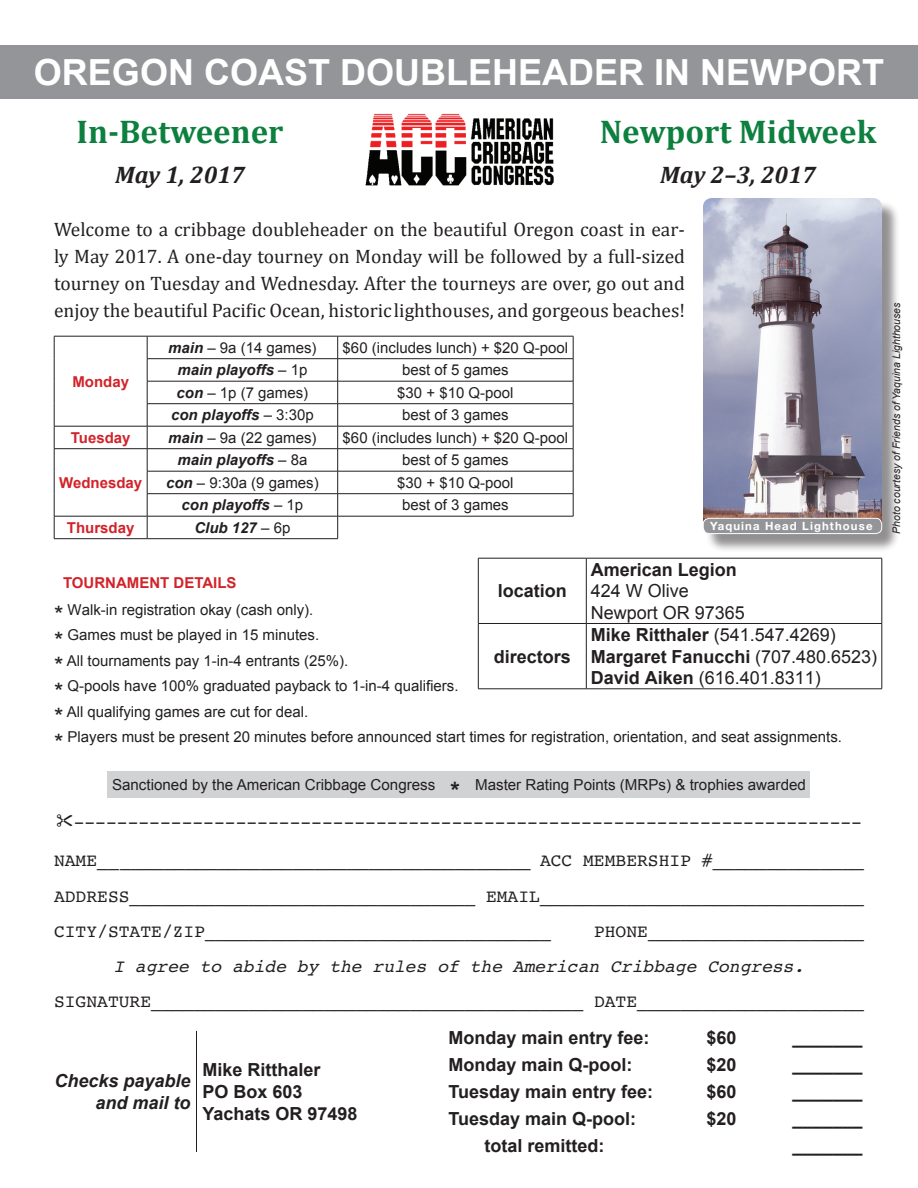
<style>
.page{position:relative;width:918px;height:1188px;background:#fff}
.page>*{position:absolute;margin:0;border:0;box-sizing:border-box;transform-origin:0 0}
.t1{font:700 36px "Arial";color:#fff}
.t2{font:700 33px "Cambria";color:#0d803f}
.t3{font:italic 700 24px "Cambria";color:#231f20}
.t4{font:19.5px/27px "Cambria";color:#231f20;text-align:justify}
.t5{font:18px/39.6px "Courier";color:#231f20;text-align:right}
.t6{font:700 18px/21.6px "Arial";color:#231f20}
.t7{font:18px/21.6px "Arial";color:#231f20}
.t8{font:italic 18px "Courier";color:#231f20}
.t9{font:italic 700 18px/21.6px "Arial";color:#231f20;text-align:right}
.t10{font:15.15px "Arial";color:#231f20}
.t11{font:15px/25.7px "Arial";color:#231f20}
.t12{font:italic 700 15px "Arial";color:#231f20}
.t13{font:700 15px "Arial";color:#d1232a}
.t14{font:700 11.25px "Helvetica Neue";letter-spacing:.1em;color:#fff}
.t15{font:italic 10.5px "Arial";color:#231f20}
.s1{font-weight:700;font-style:italic}
.s2{font-weight:400;font-style:normal}
.s3{font-weight:700;color:#d1232a}
.s4{font-size:24px}
.s5{font-weight:700}
.s6{font-weight:700;font-size:24px}
</style>
<div class="page">
<div style="left:0;top:45px;width:918px;height:54px;background:#939598"></div>
<div style="left:705px;top:200px;width:196px;height:353px;background:#231f20;opacity:.5"></div>
<img style="left:703px;top:198px;width:179px;height:336px">
<div style="left:703px;top:518px;width:179px;height:16px;background:#939598;border-radius:6px"></div>
<div style="left:703px;top:518px;width:179px;height:16px;border:1px solid #fff;border-radius:6px"></div>
<hr style="left:478px;top:558px;width:108px;height:1px;background:#231f20">
<hr style="left:478px;top:558px;width:1px;height:65px;background:#231f20">
<hr style="left:586px;top:558px;width:296px;height:1px;background:#231f20">
<hr style="left:586px;top:558px;width:1px;height:65px;background:#231f20">
<hr style="left:882px;top:558px;width:1px;height:65px;background:#231f20">
<hr style="left:478px;top:623px;width:108px;height:1px;background:#231f20">
<hr style="left:478px;top:624px;width:1px;height:65px;background:#231f20">
<hr style="left:586px;top:623px;width:296px;height:1px;background:#231f20">
<hr style="left:586px;top:624px;width:1px;height:65px;background:#231f20">
<hr style="left:882px;top:624px;width:1px;height:65px;background:#231f20">
<hr style="left:478px;top:689px;width:108px;height:1px;background:#231f20">
<hr style="left:586px;top:689px;width:296px;height:1px;background:#231f20">
<div style="left:108px;top:771px;width:702px;height:26px;background:#d1d2d4"></div>
<hr style="left:147px;top:336px;width:191px;height:1px;background:#231f20">
<hr style="left:338px;top:336px;width:235px;height:1px;background:#231f20">
<hr style="left:147px;top:358px;width:191px;height:1px;background:#231f20">
<hr style="left:338px;top:358px;width:235px;height:1px;background:#231f20">
<hr style="left:147px;top:381px;width:191px;height:1px;background:#231f20">
<hr style="left:338px;top:381px;width:235px;height:1px;background:#231f20">
<hr style="left:147px;top:403px;width:191px;height:1px;background:#231f20">
<hr style="left:338px;top:403px;width:235px;height:1px;background:#231f20">
<hr style="left:147px;top:426px;width:191px;height:1px;background:#231f20">
<hr style="left:338px;top:426px;width:235px;height:1px;background:#231f20">
<hr style="left:147px;top:448px;width:191px;height:1px;background:#231f20">
<hr style="left:338px;top:448px;width:235px;height:1px;background:#231f20">
<hr style="left:147px;top:471px;width:191px;height:1px;background:#231f20">
<hr style="left:338px;top:471px;width:235px;height:1px;background:#231f20">
<hr style="left:147px;top:493px;width:191px;height:1px;background:#231f20">
<hr style="left:338px;top:493px;width:235px;height:1px;background:#231f20">
<svg style="left:573px;top:336px;width:1px;height:180px"></svg>
<hr style="left:147px;top:516px;width:191px;height:1px;background:#231f20">
<hr style="left:338px;top:516px;width:235px;height:1px;background:#231f20">
<svg style="left:337px;top:336px;width:1px;height:202px"></svg>
<hr style="left:147px;top:538px;width:191px;height:1px;background:#231f20">
<hr style="left:54px;top:336px;width:93px;height:1px;background:#231f20">
<hr style="left:54px;top:426px;width:93px;height:1px;background:#231f20">
<hr style="left:54px;top:448px;width:93px;height:1px;background:#231f20">
<hr style="left:54px;top:516px;width:93px;height:1px;background:#231f20">
<svg style="left:54px;top:336px;width:1px;height:202px"></svg>
<svg style="left:147px;top:336px;width:1px;height:202px"></svg>
<hr style="left:54px;top:538px;width:93px;height:1px;background:#231f20">
<hr style="left:196px;top:1031px;width:1px;height:121px;background:#231f20">
<img style="left:365px;top:113px;width:188px;height:73px">
<h1 class="t1" style="left:34px;top:48px;width:852px">OREGON COAST DOUBLEHEADER IN NEWPORT</h1>
<h2 class="t2" style="left:77px;top:108px;width:208px">In-Betweener</h2>
<h3 class="t3" style="left:115px;top:158px;width:131px">May 1, 2017</h3>
<h2 class="t2" style="left:600px;top:108px;width:278px">Newport Midweek</h2>
<h3 class="t3" style="left:660px;top:158px;width:157px">May 2–3, 2017</h3>
<p class="t4" style="left:54px;top:215px;width:633px">Welcome to a cribbage doubleheader on the beautiful Oregon coast in ear&shy;ly May 2017. A one-day tourney on Monday will be followed by a full-sized tourney on Tuesday and Wednesday. After the tourneys are over, go out and enjoy the beautiful Pacific Ocean, historic lighthouses, and gorgeous beaches!</p>
<p class="t13" style="left:72px;top:371px;width:58px">Monday</p>
<p class="t11" style="left:168px;top:335px;width:150px"><span class="s1">main</span> – 9a (14 games)</p>
<p class="t11" style="left:343px;top:335px;width:227px">$60 (includes lunch) + $20 Q-pool</p>
<p class="t12" style="left:177px;top:360px;width:132px">main playoffs <span class="s2">– 1p</span></p>
<p class="t11" style="left:402px;top:357px;width:108px">best of 5 games</p>
<p class="t11" style="left:177px;top:380px;width:133px"><span class="s1">con</span> – 1p (7 games)</p>
<p class="t11" style="left:397px;top:380px;width:118px">$30 + $10 Q-pool</p>
<p class="t12" style="left:171px;top:405px;width:144px">con playoffs <span class="s2">– 3:30p</span></p>
<p class="t11" style="left:402px;top:402px;width:108px">best of 3 games</p>
<p class="t13" style="left:71px;top:428px;width:61px">Tuesday</p>
<p class="t11" style="left:168px;top:425px;width:150px"><span class="s1">main</span> – 9a (22 games)</p>
<p class="t11" style="left:343px;top:425px;width:227px">$60 (includes lunch) + $20 Q-pool</p>
<p class="t13" style="left:59px;top:473px;width:85px">Wednesday</p>
<p class="t12" style="left:177px;top:450px;width:132px">main playoffs <span class="s2">– 8a</span></p>
<p class="t11" style="left:402px;top:447px;width:108px">best of 5 games</p>
<p class="t11" style="left:166px;top:470px;width:154px"><span class="s1">con</span> – 9:30a (9 games)</p>
<p class="t11" style="left:397px;top:470px;width:118px">$30 + $10 Q-pool</p>
<p class="t12" style="left:182px;top:495px;width:123px">con playoffs <span class="s2">– 1p</span></p>
<p class="t11" style="left:402px;top:492px;width:108px">best of 3 games</p>
<p class="t13" style="left:67px;top:518px;width:69px">Thursday</p>
<p class="t12" style="left:194px;top:518px;width:97px">Club 127 <span class="s2">– 6p</span></p>
<p class="t14" style="left:710px;top:517px;width:164px">Yaquina Head Lighthouse</p>
<p class="t6" style="left:591px;top:559px;width:148px">American Legion</p>
<p class="t7" style="left:591px;top:580px;width:156px">424 W Olive<br>Newport OR 97365</p>
<p class="t11" style="left:54px;top:570px;width:790px;text-indent:9px"><span class="s3">TOURNAMENT DETAILS<br></span><span class="s4">*</span> Walk-in registration okay (cash only).<br><span class="s4">*</span> Games must be played in 15 minutes.<br><span class="s4">*</span> All tournaments pay 1-in-4 entrants (25%).<br><span class="s4">*</span> Q-pools have 100% graduated payback to 1-in-4 qualifiers.<br><span class="s4">*</span> All qualifying games are cut for deal.<br><span class="s4">*</span> Players must be present 20 minutes before announced start times for registration, orientation, and seat assignments.</p>
<p class="t6" style="left:498px;top:581px;width:71px">location</p>
<p class="t7" style="left:591px;top:624px;width:288px"><span class="s5">Mike Ritthaler</span> (541.547.4269)<br><span class="s5">Margaret Fanucchi</span> (707.480.6523)<br><span class="s5">David Aiken</span> (616.401.8311)</p>
<p class="t6" style="left:494px;top:646px;width:79px">directors</p>
<p class="t10" style="left:112px;top:775px;width:695px">Sanctioned by the American Cribbage Congress <span class="s6">*</span> Master Rating Points (MRPs) &amp; trophies awarded</p>
<p class="t5" style="left:54px;top:801px;width:811px">-------------------------------------------------------------------------<br>NAME________________________________________ ACC MEMBERSHIP #______________</p>
<p class="t5" style="left:54px;top:878px;width:812px;line-height:35.1px;text-align:left">ADDRESS________________________________ EMAIL______________________________<br>CITY/STATE/ZIP________________________________</p>
<p class="t5" style="left:594px;top:911px;width:272px">PHONE____________________</p>
<p class="t8" style="left:113px;top:952px;width:693px">I agree to abide by the rules of the American Cribbage Congress.</p>
<p class="t5" style="left:54px;top:981px;width:812px">SIGNATURE________________________________________ DATE_____________________</p>
<p class="t9" style="left:54px;top:1071px;width:138px">Checks payable and mail to</p>
<p class="t6" style="left:202px;top:1060px;width:157px">Mike Ritthaler<br>PO Box 603<br>Yachats OR 97498</p>
<p class="t6" style="left:449px;top:1027px;width:203px">Monday main entry fee:</p>
<p class="t6" style="left:706px;top:1027px;width:32px">$60</p>
<p class="t6" style="left:449px;top:1054px;width:186px">Monday main Q-pool:</p>
<p class="t6" style="left:706px;top:1054px;width:32px">$20</p>
<p class="t6" style="left:449px;top:1081px;width:206px">Tuesday main entry fee:</p>
<p class="t6" style="left:706px;top:1081px;width:32px">$60</p>
<p class="t6" style="left:449px;top:1108px;width:189px">Tuesday main Q-pool:</p>
<p class="t6" style="left:706px;top:1108px;width:32px">$20</p>
<p class="t6" style="left:485px;top:1135px;width:122px">total remitted:</p>
<p class="t6" style="left:792px;top:1027px;width:72px">_______</p>
<p class="t6" style="left:792px;top:1054px;width:72px">_______</p>
<p class="t6" style="left:792px;top:1081px;width:72px">_______</p>
<p class="t6" style="left:792px;top:1108px;width:72px">_______</p>
<p class="t6" style="left:792px;top:1135px;width:72px">_______</p>
<p class="t15" style="left:890px;top:534px;width:233px;rotate:-90deg">Photo courtesy of Friends of Yaquina Lighthouses</p>
</div>
